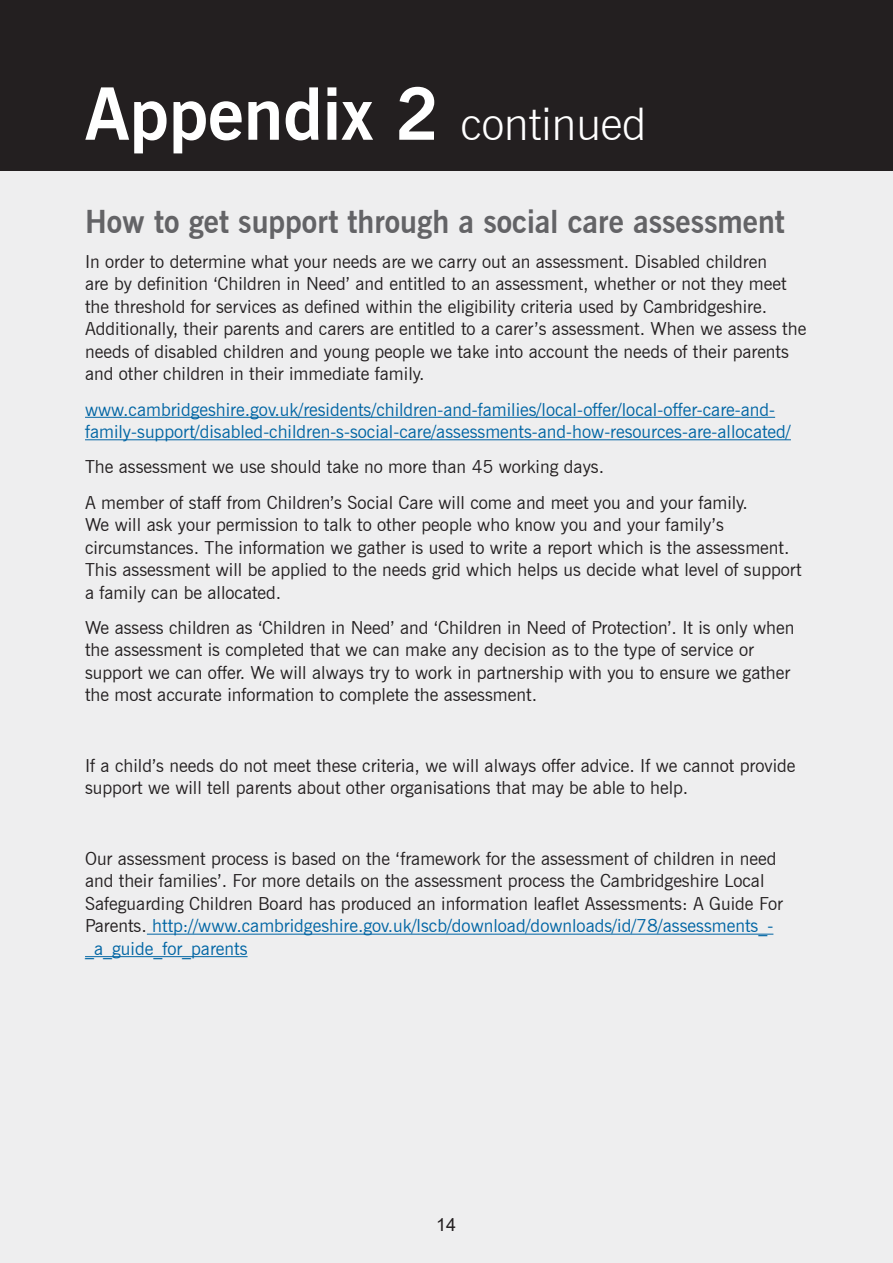
<style>
.page{position:relative;width:893px;height:1263px;background:#eeeeef}
.page>*{position:absolute;margin:0;border:0;box-sizing:border-box;transform-origin:0 0}
.Heading_1_SB{font:700 72px "News Gothic BT";color:#fff}
.App_Sub_Head{font:700 31.5px "News Gothic BT";color:#636366}
.Body_Text_SB{font:18px/22.5px "News Gothic BT";color:#231f20}
.Body_Text_SB-2{font:18px/22.5px "News Gothic BT";color:#0065a4}
.t1{font:18px "Arial";color:#231f20}
.s1{font-weight:300;font-size:45px}
.s2{color:#0065a4}
</style>
<div class="page">
<div style="left:0;top:0;width:893px;height:170px;background:#231f20"></div>
<hr style="left:85px;top:417px;width:690px;height:1px;background:#0065a4">
<hr style="left:85px;top:439px;width:706px;height:1px;background:#0065a4">
<hr style="left:147px;top:934px;width:626px;height:1px;background:#0065a4">
<hr style="left:85px;top:956px;width:163px;height:1px;background:#0065a4">
<p class="Heading_1_SB" style="left:85px;top:70px;width:563px">Appendix 2 <span class="s1">continued</span></p>
<p class="App_Sub_Head" style="left:85px;top:202px;width:701px">How to get support through a social care assessment</p>
<p class="Body_Text_SB" style="left:85px;top:250px;width:723px">In order to determine what your needs are we carry out an assessment. Disabled children<br>are by definition ‘Children in Need’ and entitled to an assessment, whether or not they meet the threshold for services as defined within the eligibility criteria used by Cambridgeshire.<br>Additionally, their parents and carers are entitled to a carer’s assessment. When we assess the needs of disabled children and young people we take into account the needs of their parents and other children in their immediate family.</p>
<p class="Body_Text_SB-2" style="left:85px;top:398px;width:707px">www.cambridgeshire.gov.uk/residents/children-and-families/local-offer/local-offer-care-and&shy;family-support/disabled-children-s-social-care/assessments-and-how-resources-are-allocated/</p>
<p class="Body_Text_SB" style="left:85px;top:456px;width:521px">The assessment we use should take no more than 45 working days.</p>
<p class="Body_Text_SB" style="left:85px;top:491px;width:718px">A member of staff from Children’s Social Care will come and meet you and your family.<br>We will ask your permission to talk to other people who know you and your family’s circumstances. The information we gather is used to write a report which is the assessment.<br>This assessment will be applied to the needs grid which helps us decide what level of support a family can be allocated.</p>
<p class="Body_Text_SB" style="left:85px;top:616px;width:711px">We assess children as ‘Children in Need’ and ‘Children in Need of Protection’. It is only when the assessment is completed that we can make any decision as to the type of service or support we can offer. We will always try to work in partnership with you to ensure we gather the most accurate information to complete the assessment.</p>
<p class="Body_Text_SB" style="left:85px;top:754px;width:712px">If a child’s needs do not meet these criteria, we will always offer advice. If we cannot provide support we will tell parents about other organisations that may be able to help.</p>
<p class="Body_Text_SB" style="left:85px;top:847px;width:699px">Our assessment process is based on the ‘framework for the assessment of children in need and their families’. For more details on the assessment process the Cambridgeshire Local Safeguarding Children Board has produced an information leaflet Assessments: A Guide For Parents. <span class="s2">http://www.cambridgeshire.gov.uk/lscb/download/downloads/id/78/assessments_- _a_guide_for_parents</span></p>
<p class="t1" style="left:436px;top:1212px;width:22px">14</p>
</div>
